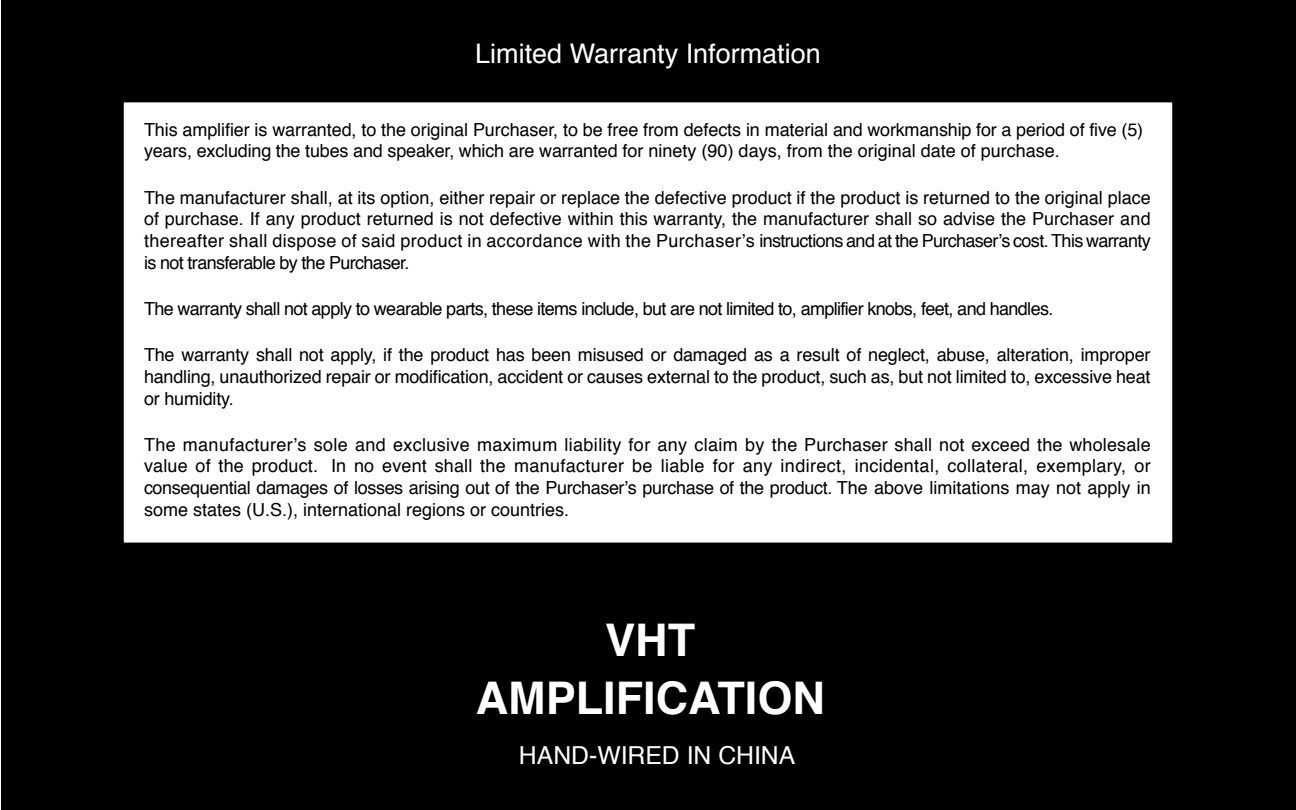
<style>
.page{position:relative;width:1296px;height:810px;background:#fff}
.page>*{position:absolute;margin:0;border:0;box-sizing:border-box;transform-origin:0 0}
.t1{font:700 45px/58.5px "Helvetica";color:#fff;text-align:center}
.t2{font:27px "Helvetica";color:#fff}
.t3{font:24.75px "Helvetica";color:#fff}
.t4{font:18px/21.6px "Helvetica";letter-spacing:-.01em;color:#000;text-align:justify}
.t5{font:18px "Helvetica";letter-spacing:-.035em;color:#000}
</style>
<div class="page">
<div style="left:1px;top:0;width:1295px;height:810px;background:#000"></div>
<div style="left:123px;top:101px;width:1050px;height:443px;background:#fff"></div>
<h2 class="t2" style="left:475px;top:33px;width:347px">Limited Warranty Information</h2>
<p class="t4" style="left:144px;top:119px;width:1001px">This amplifier is warranted, to the original Purchaser, to be free from defects in material and workmanship for a period of five (5) years, excluding the tubes and speaker, which are warranted for ninety (90) days, from the original date of purchase.</p>
<p class="t4" style="left:144px;top:187px;width:1008px">The manufacturer shall, at its option, either repair or replace the defective product if the product is returned to the original place of purchase. If any product returned is not defective within this warranty, the manufacturer shall so advise the Purchaser and thereafter shall dispose of said product in accordance with the Purchaser’s instructions and at the Purchaser’s cost. This warranty is not transferable by the Purchaser.</p>
<p class="t5" style="left:144px;top:295px;width:911px">The warranty shall not apply to wearable parts, these items include, but are not limited to, amplifier knobs, feet, and handles.</p>
<p class="t4" style="left:144px;top:345px;width:1008px">The warranty shall not apply, if the product has been misused or damaged as a result of neglect, abuse, alteration, improper handling, unauthorized repair or modification, accident or causes external to the product, such as, but not limited to, excessive heat or humidity.</p>
<p class="t4" style="left:144px;top:434px;width:1008px">The manufacturer’s sole and exclusive maximum liability for any claim by the Purchaser shall not exceed the wholesale value of the product. In no event shall the manufacturer be liable for any indirect, incidental, collateral, exemplary, or consequential damages of losses arising out of the Purchaser’s purchase of the product. The above limitations may not apply in some states (U.S.), international regions or countries.</p>
<h1 class="t1" style="left:476px;top:611px;width:351px">VHT<br>AMPLIFICATION</h1>
<h3 class="t3" style="left:519px;top:736px;width:278px">HAND-WIRED IN CHINA</h3>
</div>
